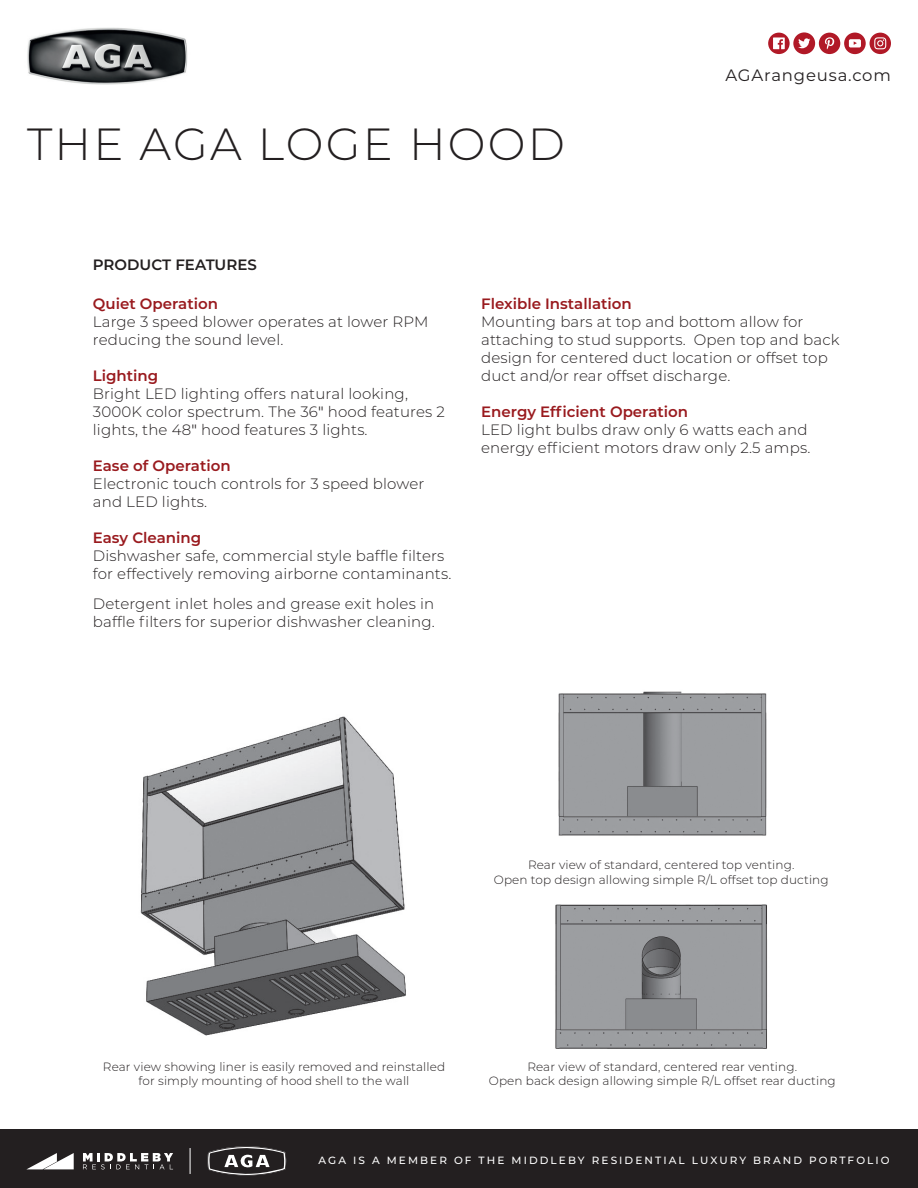
<style>
.page{position:relative;width:918px;height:1188px;background:#fff}
.page>*{position:absolute;margin:0;border:0;box-sizing:border-box;transform-origin:0 0}
.t1{font:300 45px "Montserrat";letter-spacing:.05em;color:#231f20}
.t2{font:16.5px "Montserrat";letter-spacing:.05em;color:#231f20}
.t3{font:300 15px/18px "Montserrat";letter-spacing:.01em;color:#231f20}
.t4{font:600 15px "Montserrat";color:#991a1e}
.t5{font:600 15px "Montserrat";color:#231f20}
.t6{font:300 12px/14.4px "Montserrat";letter-spacing:.01em;color:#231f20;text-align:center}
.t7{font:500 10.5px "Montserrat";letter-spacing:.2em;color:#fff}
.s1{font-weight:400}
</style>
<div class="page">
<img style="left:558px;top:691px;width:209px;height:145px">
<svg style="left:768px;top:32px;width:123px;height:22px"></svg>
<img style="left:27px;top:27px;width:161px;height:58px">
<div style="left:0;top:1130px;width:918px;height:58px;background:#231f20"></div>
<svg style="left:83px;top:1153px;width:90px;height:16px"></svg>
<svg style="left:27px;top:1153px;width:47px;height:16px"></svg>
<svg style="left:207px;top:1146px;width:79px;height:30px"></svg>
<svg style="left:190px;top:1148px;width:1px;height:26px"></svg>
<img style="left:140px;top:716px;width:266px;height:320px">
<img style="left:555px;top:904px;width:213px;height:145px">
<h1 class="t1" style="left:27px;top:114px;width:540px">THE AGA LOGE HOOD</h1>
<p class="t5" style="left:93px;top:254px;width:165px">PRODUCT FEATURES</p>
<p class="t2" style="left:725px;top:64px;width:167px">AGArangeusa.com</p>
<p class="t4" style="left:93px;top:293px;width:127px">Quiet Operation</p>
<p class="t3" style="left:93px;top:313px;width:337px">Large 3 speed blower operates at lower RPM reducing the sound level.</p>
<p class="t4" style="left:93px;top:365px;width:67px">Lighting</p>
<p class="t3" style="left:93px;top:385px;width:354px">Bright LED lighting offers natural looking,<br>3000K color spectrum. The 36<span class="s1">"</span> hood features 2 lights, the 48<span class="s1">"</span> hood features 3 lights.</p>
<p class="t4" style="left:93px;top:455px;width:139px">Ease of Operation</p>
<p class="t3" style="left:93px;top:475px;width:333px">Electronic touch controls for 3 speed blower and LED lights.</p>
<p class="t4" style="left:93px;top:527px;width:110px">Easy Cleaning</p>
<p class="t3" style="left:93px;top:547px;width:360px">Dishwasher safe, commercial style baffle filters for effectively removing airborne contaminants.</p>
<p class="t3" style="left:93px;top:595px;width:343px">Detergent inlet holes and grease exit holes in baffle filters for superior dishwasher cleaning.</p>
<p class="t4" style="left:481px;top:293px;width:152px">Flexible Installation</p>
<p class="t3" style="left:481px;top:313px;width:360px">Mounting bars at top and bottom allow for attaching to stud supports. Open top and back design for centered duct location or offset top duct and/or rear offset discharge.</p>
<p class="t4" style="left:481px;top:401px;width:209px">Energy Efficient Operation</p>
<p class="t3" style="left:481px;top:421px;width:331px">LED light bulbs draw only 6 watts each and energy efficient motors draw only 2.5 amps.</p>
<p class="t6" style="left:494px;top:858px;width:336px">Rear view of standard, centered top venting.<br>Open top design allowing simple R/L offset top ducting</p>
<p class="t6" style="left:103px;top:1059px;width:344px">Rear view showing liner is easily removed and reinstalled for simply mounting of hood shell to the wall</p>
<p class="t6" style="left:489px;top:1059px;width:348px">Rear view of standard, centered rear venting.<br>Open back design allowing simple R/L offset rear ducting</p>
<p class="t7" style="left:319px;top:1153px;width:573px">AGA IS A MEMBER OF THE MIDDLEBY RESIDENTIAL LUXURY BRAND PORTFOLIO</p>
</div>
